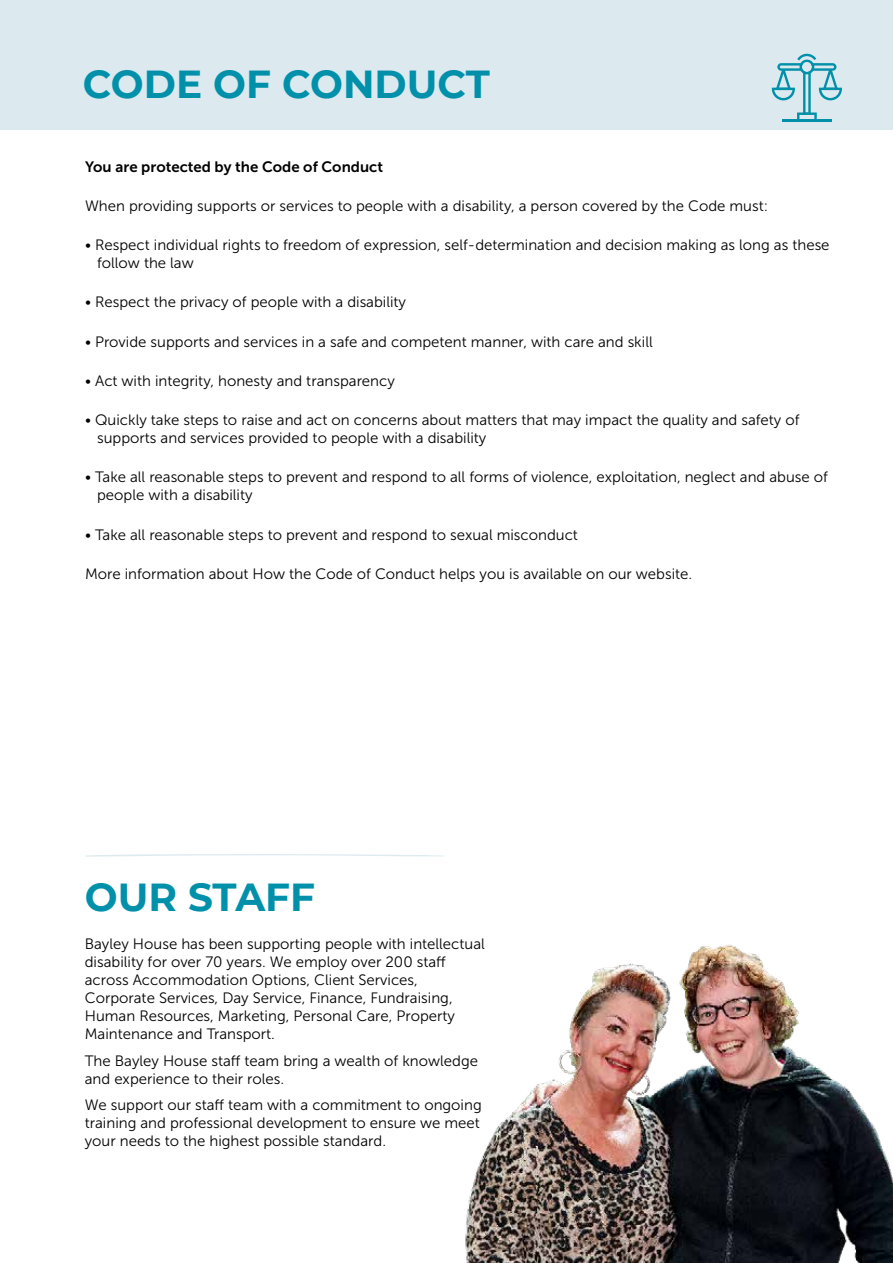
<style>
.page{position:relative;width:893px;height:1263px;background:#fff}
.page>*{position:absolute;margin:0;border:0;box-sizing:border-box;transform-origin:0 0}
.t1{font:700 39px "Montserrat";color:#0090aa}
.t2{font:15px/18px "Museo Sans 300";color:#000}
.t3{font:15px "Museo Sans 700";color:#000}
</style>
<div class="page">
<div style="left:0;top:0;width:893px;height:129px;background:#dce9ee"></div>
<svg style="left:772px;top:54px;width:70px;height:68px"></svg>
<svg style="left:86px;top:854px;width:358px;height:3px"></svg>
<img style="left:465px;top:944px;width:428px;height:319px">
<h1 class="t1" style="left:83px;top:56px;width:409px">CODE OF CONDUCT</h1>
<p class="t3" style="left:85px;top:158px;width:299px">You are protected by the Code of Conduct</p>
<p class="t2" style="left:85px;top:197px;width:685px">When providing supports or services to people with a disability, a person covered by the Code must:</p>
<p class="t2" style="left:97px;top:236px;width:734px;text-indent:-12px">• Respect individual rights to freedom of expression, self-determination and decision making as long as these follow the law</p>
<p class="t2" style="left:85px;top:293px;width:323px">• Respect the privacy of people with a disability</p>
<p class="t2" style="left:85px;top:332px;width:569px">• Provide supports and services in a safe and competent manner, with care and skill</p>
<p class="t2" style="left:85px;top:372px;width:311px">• Act with integrity, honesty and transparency</p>
<p class="t2" style="left:97px;top:411px;width:704px;text-indent:-12px">• Quickly take steps to raise and act on concerns about matters that may impact the quality and safety of supports and services provided to people with a disability</p>
<p class="t2" style="left:97px;top:468px;width:732px;text-indent:-12px">• Take all reasonable steps to prevent and respond to all forms of violence, exploitation, neglect and abuse of people with a disability</p>
<p class="t2" style="left:85px;top:525px;width:494px">• Take all reasonable steps to prevent and respond to sexual misconduct</p>
<p class="t2" style="left:85px;top:565px;width:609px">More information about How the Code of Conduct helps you is available on our website.</p>
<h1 class="t1" style="left:85px;top:868px;width:232px">OUR STAFF</h1>
<p class="t2" style="left:85px;top:935px;width:402px">Bayley House has been supporting people with intellectual disability for over 70 years. We employ over 200 staff across Accommodation Options, Client Services, Corporate Services, Day Service, Finance, Fundraising, Human Resources, Marketing, Personal Care, Property Maintenance and Transport.</p>
<p class="t2" style="left:85px;top:1051px;width:395px">The Bayley House staff team bring a wealth of knowledge and experience to their roles.</p>
<p class="t2" style="left:85px;top:1096px;width:398px">We support our staff team with a commitment to ongoing training and professional development to ensure we meet your needs to the highest possible standard.</p>
</div>
